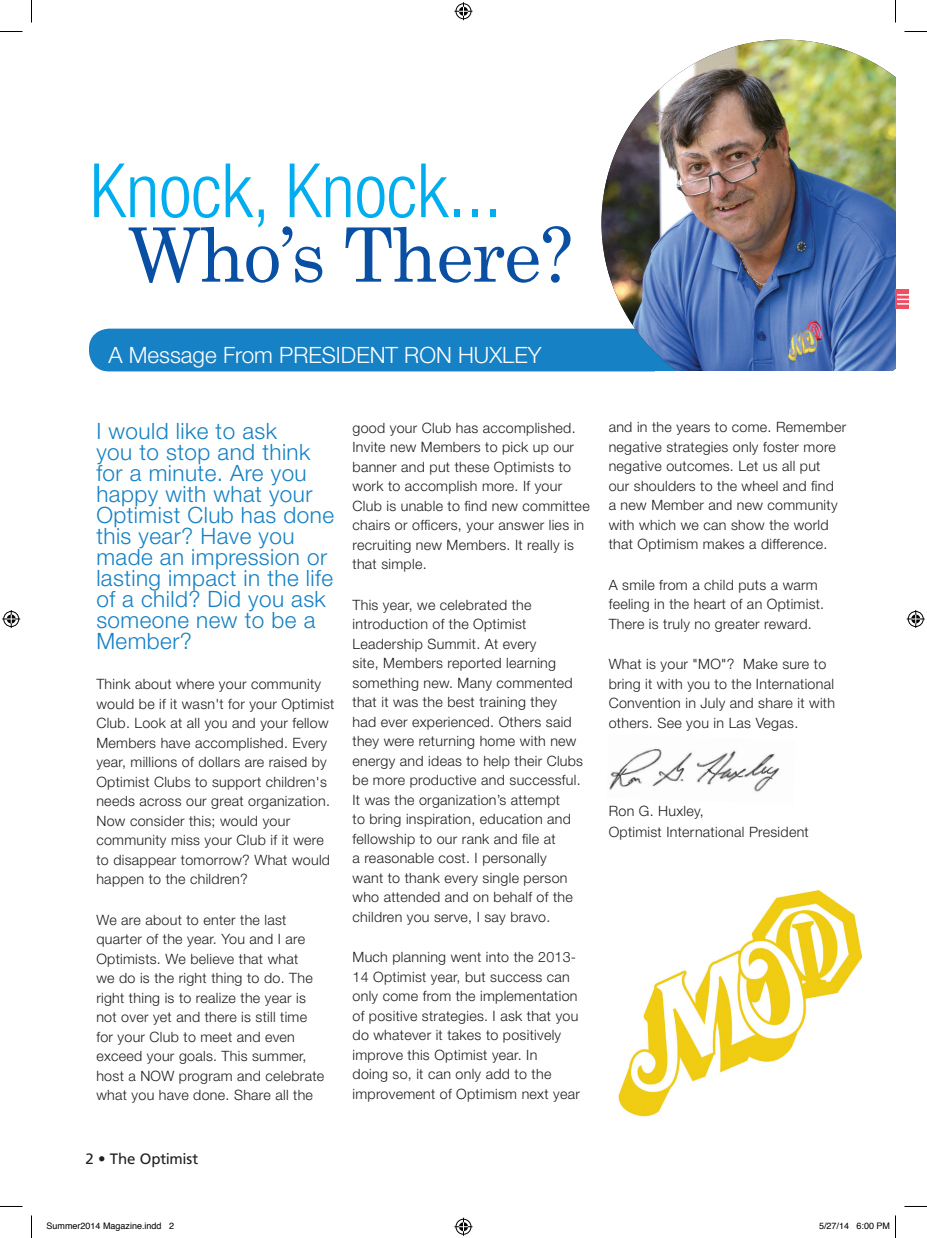
<style>
.page{position:relative;width:927px;height:1238px;background:#fff}
.page>*{position:absolute;margin:0;border:0;box-sizing:border-box;transform-origin:0 0}
.t1{font:300 condensed 75px "Helvetica Neue LT Std";color:#00aeef}
.t2{font:75px "Century";letter-spacing:-.02em;color:#094fa3}
.t3{font:300 22.5px/21px "Helvetica Neue LT Std";letter-spacing:.02em;color:#1681c4}
.t4{font:300 22.5px "Helvetica Neue LT Std";color:#fff}
.t5{font:15px "Frutiger";color:#231f20}
.t6{font:300 14.25px/19.5px "Helvetica Neue LT Std";letter-spacing:.02em;color:#231f20}
.t7{font:9px "Helvetica";color:#000}
</style>
<div class="page">
<div style="left:89px;top:328px;width:617px;height:43px;background:#1681c4;border-radius:20px"></div>
<img style="left:602px;top:40px;width:294px;height:332px">
<img style="left:618px;top:890px;width:243px;height:227px">
<img style="left:609px;top:749px;width:171px;height:43px">
<div style="left:655px;top:371px;width:239px;height:113px;background:#fff"></div>
<div style="left:896px;top:290px;width:13px;height:19px;background:#ef4d63"></div>
<svg style="left:897px;top:294px;width:12px;height:10px"></svg>
<svg style="left:0;top:31px;width:22px;height:1px"></svg>
<svg style="left:904px;top:31px;width:23px;height:1px"></svg>
<svg style="left:0;top:1206px;width:22px;height:1px"></svg>
<svg style="left:904px;top:1206px;width:23px;height:1px"></svg>
<svg style="left:31px;top:0;width:1px;height:22px"></svg>
<svg style="left:31px;top:1215px;width:1px;height:23px"></svg>
<svg style="left:895px;top:0;width:1px;height:22px"></svg>
<svg style="left:454px;top:2px;width:18px;height:18px"></svg>
<svg style="left:454px;top:1217px;width:18px;height:18px"></svg>
<svg style="left:2px;top:610px;width:18px;height:18px"></svg>
<svg style="left:907px;top:610px;width:18px;height:18px"></svg>
<svg style="left:895px;top:1215px;width:1px;height:23px"></svg>
<h1 class="t1" style="left:90px;top:148px;width:413px">Knock, Knock...</h1>
<h1 class="t2" style="left:127px;top:191px;width:447px">Who’s There?</h1>
<h2 class="t4" style="left:108px;top:341px;width:435px">A Message From President Ron Huxley</h2>
<h2 class="t3" style="left:96px;top:419px;width:239px">I would like to ask<br>you to stop and think for a minute. Are you happy with what your<br>Optimist Club has done this year? Have you made an impression or lasting impact in the life of a child? Did you ask someone new to be a<br>Member?</h2>
<p class="t6" style="left:96px;top:674px;width:240px">Think about where your community would be if it wasn't for your Optimist Club. Look at all you and your fellow Members have accomplished. Every year, millions of dollars are raised by Optimist Clubs to support children's needs across our great organization.<br>Now consider this; would your community miss your Club if it were to disappear tomorrow? What would happen to the children?</p>
<p class="t6" style="left:96px;top:909px;width:229px">We are about to enter the last quarter of the year. You and I are<br>Optimists. We believe that what<br>we do is the right thing to do. The right thing is to realize the year is not over yet and there is still time for your Club to meet and even exceed your goals. This summer, host a NOW program and celebrate what you have done. Share all the</p>
<p class="t6" style="left:353px;top:417px;width:239px">good your Club has accomplished.<br>Invite new Members to pick up our banner and put these Optimists to work to accomplish more. If your<br>Club is unable to find new committee chairs or officers, your answer lies in recruiting new Members. It really is that simple.</p>
<p class="t6" style="left:353px;top:594px;width:232px">This year, we celebrated the introduction of the Optimist<br>Leadership Summit. At every<br>site, Members reported learning something new. Many commented that it was the best training they had ever experienced. Others said they were returning home with new energy and ideas to help their Clubs be more productive and successful.<br>It was the organization’s attempt<br>to bring inspiration, education and fellowship to our rank and file at<br>a reasonable cost. I personally<br>want to thank every single person who attended and on behalf of the children you serve, I say bravo.</p>
<p class="t6" style="left:353px;top:947px;width:229px">Much planning went into the 2013- 14 Optimist year, but success can only come from the implementation of positive strategies. I ask that you do whatever it takes to positively improve this Optimist year. In<br>doing so, it can only add to the improvement of Optimism next year</p>
<p class="t6" style="left:609px;top:417px;width:239px">and in the years to come. Remember negative strategies only foster more negative outcomes. Let us all put<br>our shoulders to the wheel and find<br>a new Member and new community with which we can show the world that Optimism makes a difference.</p>
<p class="t6" style="left:609px;top:575px;width:217px">A smile from a child puts a warm feeling in the heart of an Optimist.<br>There is truly no greater reward.</p>
<p class="t6" style="left:609px;top:654px;width:228px">What is your "MO"? Make sure to bring it with you to the International<br>Convention in July and share it with others. See you in Las Vegas.</p>
<p class="t6" style="left:609px;top:800px;width:202px;line-height:21px">Ron G. Huxley,<br>Optimist International President</p>
<p class="t5" style="left:86px;top:1149px;width:114px">2 • The Optimist</p>
<p class="t7" style="left:46px;top:1218px;width:129px">Summer2014 Magazine.indd 2</p>
<p class="t7" style="left:819px;top:1218px;width:73px">5/27/14 6:00 PM</p>
</div>
